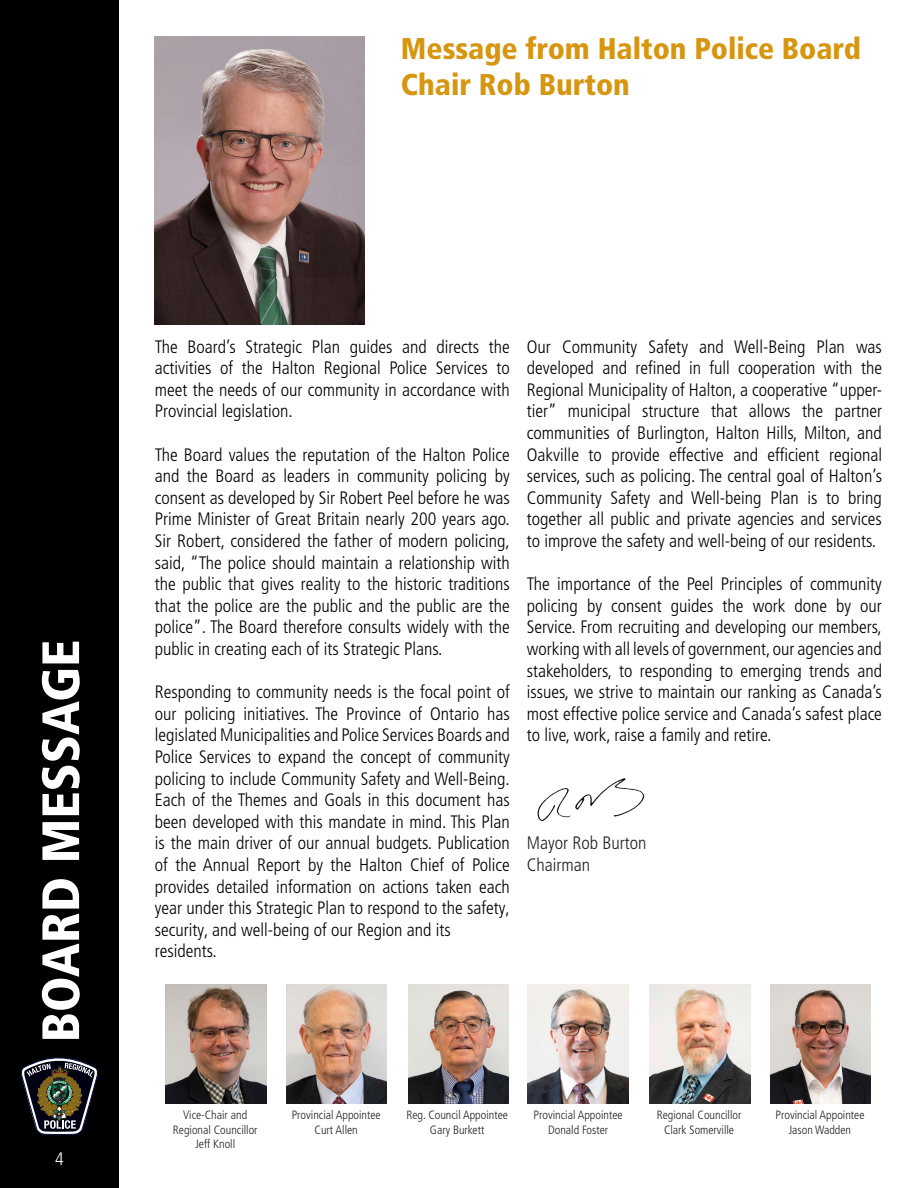
<style>
.page{position:relative;width:918px;height:1188px;background:#fff}
.page>*{position:absolute;margin:0;border:0;box-sizing:border-box;transform-origin:0 0}
.t1{font:900 condensed 52.5px "Frutiger LT Pro";color:#fff}
.t2{font:900 condensed 30px/36px "Frutiger LT Pro";color:#d79610}
.t3{font:300 condensed 18px/21.6px "Frutiger LT Pro";color:#000;text-align:justify}
.t4{font:300 condensed 18px/21.6px "Frutiger LT Pro";color:#231f20}
.t5{font:300 condensed 18px "Frutiger LT Pro";color:#fff}
.t6{font:300 condensed 12px "Frutiger LT Pro";color:#231f20}
</style>
<div class="page">
<div style="left:0;top:0;width:119px;height:1188px;background:#000"></div>
<svg style="left:21px;top:1057px;width:77px;height:78px"></svg>
<img style="left:155px;top:37px;width:210px;height:288px">
<img style="left:537px;top:778px;width:108px;height:44px">
<img style="left:166px;top:984px;width:100px;height:119px">
<img style="left:286px;top:984px;width:101px;height:119px">
<img style="left:408px;top:984px;width:100px;height:119px">
<img style="left:528px;top:984px;width:100px;height:119px">
<img style="left:650px;top:984px;width:100px;height:119px">
<img style="left:770px;top:985px;width:101px;height:118px">
<h2 class="t2" style="left:401px;top:30px;width:462px">Message from Halton Police Board<br>Chair Rob Burton</h2>
<h1 class="t1" style="left:29px;top:1042px;width:404px;rotate:-90deg">BOARD MESSAGE</h1>
<p class="t5" style="left:55px;top:1149px;width:10px">4</p>
<p class="t3" style="left:155px;top:336px;width:356px">The Board’s Strategic Plan guides and directs the activities of the Halton Regional Police Services to meet the needs of our community in accordance with Provincial legislation.</p>
<p class="t3" style="left:155px;top:444px;width:357px">The Board values the reputation of the Halton Police and the Board as leaders in community policing by consent as developed by Sir Robert Peel before he was Prime Minister of Great Britain nearly 200 years ago.<br>Sir Robert, considered the father of modern policing, said, “The police should maintain a relationship with the public that gives reality to the historic traditions that the police are the public and the public are the police”. The Board therefore consults widely with the public in creating each of its Strategic Plans.</p>
<p class="t3" style="left:155px;top:681px;width:357px">Responding to community needs is the focal point of our policing initiatives. The Province of Ontario has legislated Municipalities and Police Services Boards and Police Services to expand the concept of community policing to include Community Safety and Well-Being.<br>Each of the Themes and Goals in this document has been developed with this mandate in mind. This Plan is the main driver of our annual budgets. Publication of the Annual Report by the Halton Chief of Police provides detailed information on actions taken each year under this Strategic Plan to respond to the safety, security, and well-being of our Region and its</p>
<p class="t3" style="left:155px;top:941px;width:64px">residents.</p>
<p class="t3" style="left:527px;top:336px;width:357px">Our Community Safety and Well-Being Plan was developed and refined in full cooperation with the Regional Municipality of Halton, a cooperative “upper&shy;tier” municipal structure that allows the partner communities of Burlington, Halton Hills, Milton, and Oakville to provide effective and efficient regional services, such as policing. The central goal of Halton’s Community Safety and Well-being Plan is to bring together all public and private agencies and services to improve the safety and well-being of our residents.</p>
<p class="t3" style="left:527px;top:573px;width:357px">The importance of the Peel Principles of community policing by consent guides the work done by our Service. From recruiting and developing our members, working with all levels of government, our agencies and stakeholders, to responding to emerging trends and issues, we strive to maintain our ranking as Canada’s most effective police service and Canada’s safest place to live, work, raise a family and retire.</p>
<p class="t4" style="left:527px;top:833px;width:121px">Mayor Rob Burton<br>Chairman</p>
<p class="t6" style="left:183px;top:1108px;width:65px">Vice-Chair and</p>
<p class="t6" style="left:173px;top:1123px;width:86px">Regional Councillor</p>
<p class="t6" style="left:195px;top:1137px;width:41px">Jeff Knoll</p>
<p class="t6" style="left:292px;top:1108px;width:90px">Provincial Appointee</p>
<p class="t6" style="left:315px;top:1123px;width:45px">Curt Allen</p>
<p class="t6" style="left:406px;top:1108px;width:103px">Reg. Council Appointee</p>
<p class="t6" style="left:430px;top:1123px;width:56px">Gary Burkett</p>
<p class="t6" style="left:534px;top:1108px;width:90px">Provincial Appointee</p>
<p class="t6" style="left:548px;top:1123px;width:62px">Donald Foster</p>
<p class="t6" style="left:657px;top:1108px;width:86px">Regional Councillor</p>
<p class="t6" style="left:664px;top:1123px;width:72px">Clark Somerville</p>
<p class="t6" style="left:776px;top:1108px;width:90px">Provincial Appointee</p>
<p class="t6" style="left:789px;top:1123px;width:64px">Jason Wadden</p>
</div>
